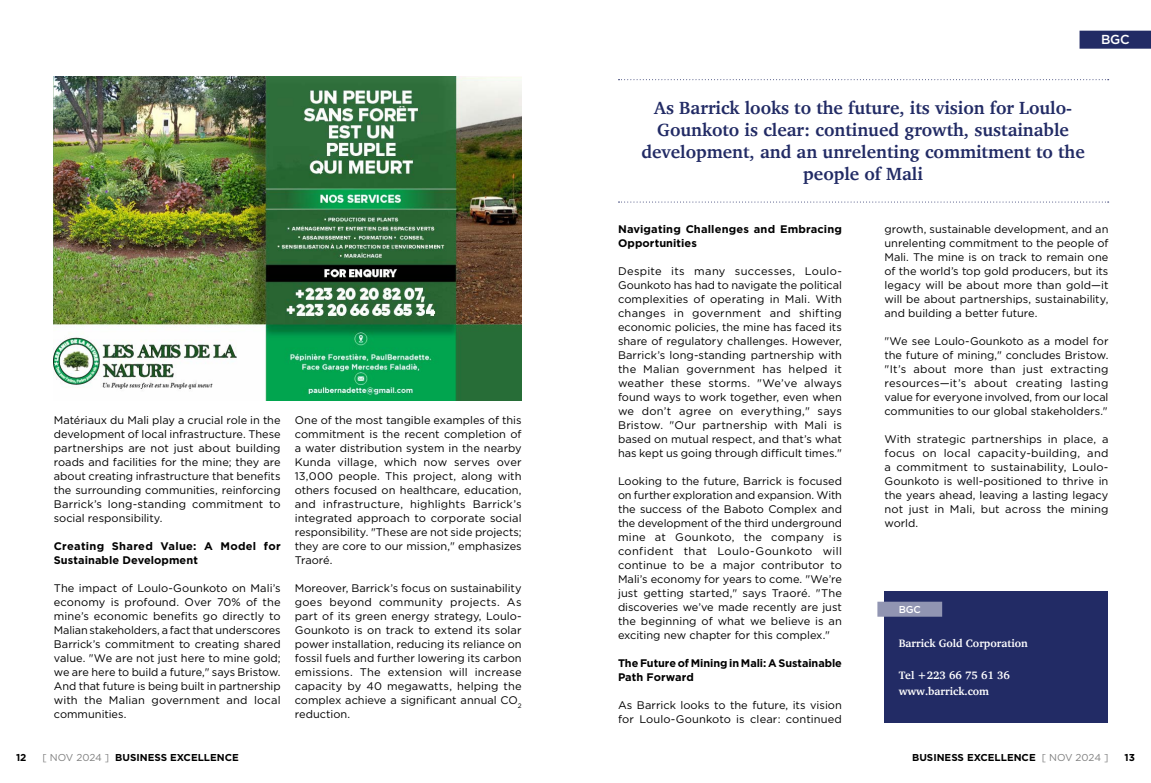
<style>
.page{position:relative;width:1151px;height:783px;background:#fff}
.page>*{position:absolute;margin:0;border:0;box-sizing:border-box;transform-origin:0 0}
.Pullquote{font:700 18px/22px "Charter";color:#222b65;text-align:center}
.Header_folio{font:500 13px "Gotham";color:#fff}
.Body_first_para{font:11px/14px "Gotham";color:#000;text-align:justify}
.Body_first_para-2{font:700 11px/14px "Gotham";letter-spacing:.005em;color:#000}
.Tel_email{font:700 11px "Charter";color:#fff}
.t1{font:700 10px "Gotham";color:#000}
.Company_name{font:500 10px "Gotham";color:#fff}
.s1{font-weight:400;color:#808080}
</style>
<div class="page">
<div style="left:884px;top:591px;width:224px;height:131px;background:#222b65"></div>
<div style="left:877px;top:601px;width:65px;height:15px;background:#9195b2"></div>
<svg style="left:618px;top:79px;width:491px;height:1px"></svg>
<svg style="left:618px;top:201px;width:491px;height:1px"></svg>
<div style="left:1079px;top:31px;width:72px;height:18px;background:#222b65"></div>
<img style="left:54px;top:76px;width:468px;height:324px">
<p class="Body_first_para" style="left:54px;top:412px;width:228px">Matériaux du Mali play a crucial role in the development of local infrastructure. These partnerships are not just about building roads and facilities for the mine; they are about creating infrastructure that benefits the surrounding communities, reinforcing Barrick’s long-standing commitment to social responsibility.</p>
<p class="Body_first_para-2" style="left:54px;top:538px;width:228px">Creating Shared Value: A Model for<br>Sustainable Development</p>
<p class="Body_first_para" style="left:54px;top:580px;width:228px">The impact of Loulo-Gounkoto on Mali’s economy is profound. Over 70% of the mine’s economic benefits go directly to Malian stakeholders, a fact that underscores Barrick’s commitment to creating shared value. "We are not just here to mine gold; we are here to build a future," says Bristow.<br>And that future is being built in partnership with the Malian government and local communities.</p>
<p class="Body_first_para" style="left:295px;top:412px;width:228px">One of the most tangible examples of this commitment is the recent completion of a water distribution system in the nearby Kunda village, which now serves over 13,000 people. This project, along with others focused on healthcare, education, and infrastructure, highlights Barrick’s integrated approach to corporate social responsibility. "These are not side projects; they are core to our mission," emphasizes Traoré.</p>
<p class="Body_first_para" style="left:295px;top:580px;width:228px">Moreover, Barrick’s focus on sustainability goes beyond community projects. As part of its green energy strategy, Loulo-Gounkoto is on track to extend its solar power installation, reducing its reliance on fossil fuels and further lowering its carbon emissions. The extension will increase capacity by 40 megawatts, helping the complex achieve a significant annual CO<sub>2 </sub>reduction.</p>
<p class="Header_folio" style="left:1101px;top:31px;width:30px">BGC</p>
<p class="Pullquote" style="left:641px;top:96px;width:445px">As Barrick looks to the future, its vision for Loulo-Gounkoto is clear: continued growth, sustainable development, and an unrelenting commitment to the people of Mali</p>
<p class="Body_first_para-2" style="left:618px;top:221px;width:225px">Navigating Challenges and Embracing<br>Opportunities</p>
<p class="Body_first_para" style="left:618px;top:263px;width:225px">Despite its many successes, Loulo-Gounkoto has had to navigate the political complexities of operating in Mali. With changes in government and shifting economic policies, the mine has faced its share of regulatory challenges. However, Barrick’s long-standing partnership with the Malian government has helped it weather these storms. "We’ve always found ways to work together, even when we don’t agree on everything," says Bristow. "Our partnership with Mali is based on mutual respect, and that’s what has kept us going through difficult times."</p>
<p class="Body_first_para" style="left:618px;top:473px;width:225px">Looking to the future, Barrick is focused on further exploration and expansion. With the success of the Baboto Complex and the development of the third underground mine at Gounkoto, the company is confident that Loulo-Gounkoto will continue to be a major contributor to Mali’s economy for years to come. "We’re just getting started," says Traoré. "The discoveries we’ve made recently are just the beginning of what we believe is an exciting new chapter for this complex."</p>
<p class="Body_first_para-2" style="left:618px;top:655px;width:225px">The Future of Mining in Mali: A Sustainable<br>Path Forward</p>
<p class="Body_first_para" style="left:618px;top:697px;width:225px">As Barrick looks to the future, its vision for Loulo-Gounkoto is clear: continued</p>
<p class="Body_first_para" style="left:884px;top:221px;width:225px">growth, sustainable development, and an unrelenting commitment to the people of Mali. The mine is on track to remain one of the world’s top gold producers, but its legacy will be about more than gold—it will be about partnerships, sustainability, and building a better future.</p>
<p class="Body_first_para" style="left:884px;top:333px;width:225px">"We see Loulo-Gounkoto as a model for the future of mining," concludes Bristow. "It’s about more than just extracting resources—it’s about creating lasting value for everyone involved, from our local communities to our global stakeholders."</p>
<p class="Body_first_para" style="left:884px;top:431px;width:225px">With strategic partnerships in place, a focus on local capacity-building, and a commitment to sustainability, Loulo-Gounkoto is well-positioned to thrive in the years ahead, leaving a lasting legacy not just in Mali, but across the mining world.</p>
<p class="Company_name" style="left:899px;top:602px;width:24px">BGC</p>
<p class="Tel_email" style="left:899px;top:636px;width:131px">Barrick Gold Corporation</p>
<p class="Tel_email" style="left:899px;top:668px;width:113px">Tel +223 66 75 61 36</p>
<p class="Tel_email" style="left:899px;top:684px;width:92px">www.barrick.com</p>
<p class="t1" style="left:16px;top:750px;width:12px">12</p>
<p class="t1" style="left:43px;top:750px;width:198px"><span class="s1">[ NOV 2024 ]</span> BUSINESS EXCELLENCE</p>
<p class="t1" style="left:912px;top:750px;width:198px">BUSINESS EXCELLENCE <span class="s1">[ NOV 2024 ]</span></p>
<p class="t1" style="left:1124px;top:750px;width:12px">13</p>
</div>
